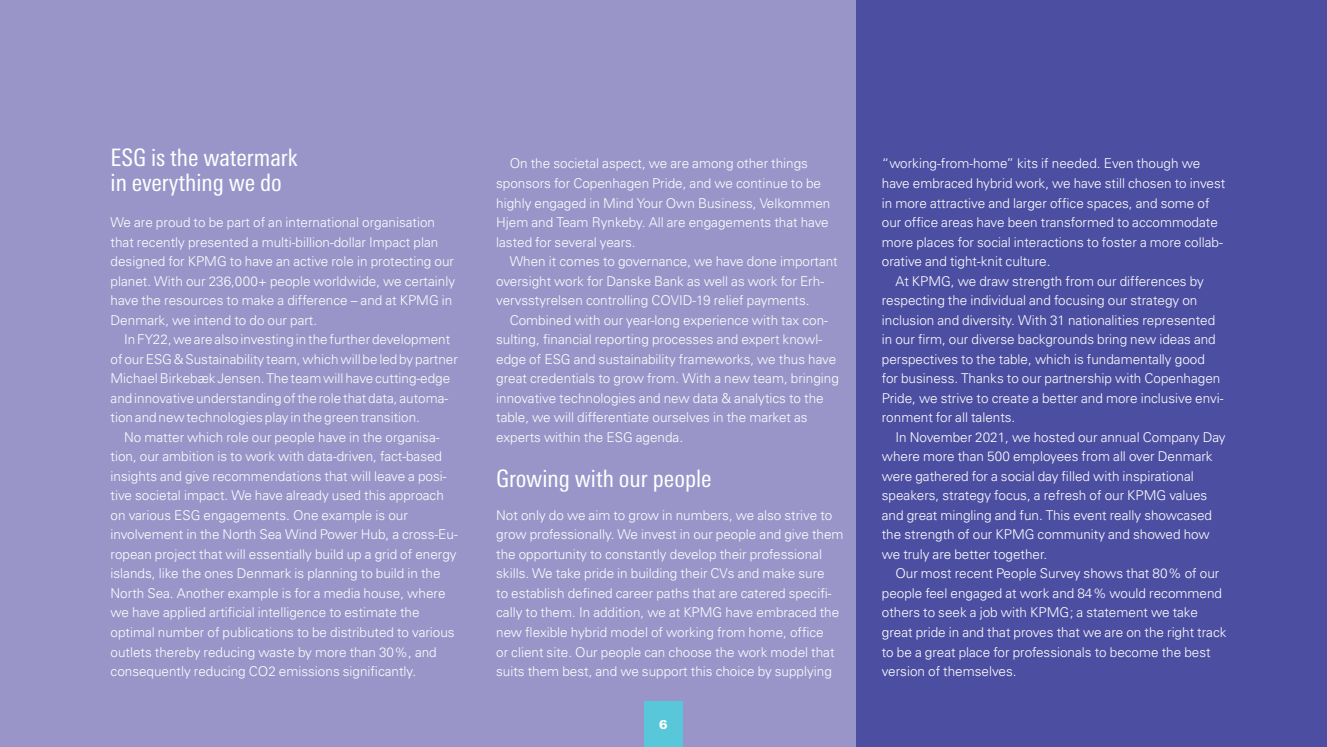
<style>
.page{position:relative;width:1327px;height:747px;background:#fff}
.page>*{position:absolute;margin:0;border:0;box-sizing:border-box;transform-origin:0 0}
.H4___2_lines___16_16{font:condensed 24px/24.8px "Universfor KPMG";color:#fff}
.H4___1_line___16_16{font:condensed 24px "Universfor KPMG";color:#fff}
.Copy_w_Indent___9_13{font:300 13.5px/19.5px "Universfor KPMG";color:#fff}
.Copy___9_13{font:300 13.5px/19.5px "Universfor KPMG";color:#fff}
.t1{font:900 12.75px "Universfor KPMG";color:#fff}
</style>
<div class="page">
<div style="left:0;top:0;width:1327px;height:746px;background:#9995c8"></div>
<div style="left:856px;top:0;width:471px;height:746px;background:#4c4fa1"></div>
<div style="left:644px;top:701px;width:38px;height:45px;background:#57c7d9"></div>
<p class="H4___2_lines___16_16" style="left:111px;top:145px;width:189px">ESG is the watermark in everything we do</p>
<p class="Copy___9_13" style="left:111px;top:212px;width:346px">We are proud to be part of an international organisation that recently presented a multi-billion-dollar Impact plan designed for KPMG to have an active role in protecting our planet. With our 236,000+ people worldwide, we certainly have the resources to make a difference – and at KPMG in Denmark, we intend to do our part.</p>
<p class="Copy_w_Indent___9_13" style="left:111px;top:329px;width:349px;text-indent:14px">In FY22, we are also investing in the further development of our ESG &amp; Sustainability team, which will be led by partner Michael Birkebæk Jensen. The team will have cutting-edge and innovative understanding of the role that data, automa&shy;tion and new technologies play in the green transition.</p>
<p class="Copy_w_Indent___9_13" style="left:111px;top:427px;width:349px;text-indent:14px">No matter which role our people have in the organisa&shy;tion, our ambition is to work with data-driven, fact-based insights and give recommendations that will leave a posi&shy;tive societal impact. We have already used this approach on various ESG engagements. One example is our involvement in the North Sea Wind Power Hub, a cross-Eu&shy;ropean project that will essentially build up a grid of energy islands, like the ones Denmark is planning to build in the North Sea. Another example is for a media house, where we have applied artificial intelligence to estimate the optimal number of publications to be distributed to various outlets thereby reducing waste by more than 30%, and consequently reducing CO2 emissions significantly.</p>
<p class="Copy_w_Indent___9_13" style="left:496px;top:154px;width:336px;text-indent:14px">On the societal aspect, we are among other things sponsors for Copenhagen Pride, and we continue to be highly engaged in Mind Your Own Business, Velkommen Hjem and Team Rynkeby. All are engagements that have lasted for several years.</p>
<p class="Copy_w_Indent___9_13" style="left:496px;top:251px;width:343px;text-indent:14px">When it comes to governance, we have done important oversight work for Danske Bank as well as work for Erh&shy;vervsstyrelsen controlling COVID-19 relief payments.</p>
<p class="Copy_w_Indent___9_13" style="left:496px;top:310px;width:344px;text-indent:14px">Combined with our year-long experience with tax con&shy;sulting, financial reporting processes and expert knowl&shy;edge of ESG and sustainability frameworks, we thus have great credentials to grow from. With a new team, bringing innovative technologies and new data &amp; analytics to the table, we will differentiate ourselves in the market as experts within the ESG agenda.</p>
<p class="H4___1_line___16_16" style="left:496px;top:464px;width:217px">Growing with our people</p>
<p class="Copy___9_13" style="left:496px;top:505px;width:349px">Not only do we aim to grow in numbers, we also strive to grow professionally. We invest in our people and give them the opportunity to constantly develop their professional skills. We take pride in building their CVs and make sure<br>to establish defined career paths that are catered specifi&shy;cally to them. In addition, we at KPMG have embraced the new flexible hybrid model of working from home, office<br>or client site. Our people can choose the work model that suits them best, and we support this choice by supplying</p>
<p class="t1" style="left:659px;top:716px;width:10px">6</p>
<p class="Copy___9_13" style="left:882px;top:154px;width:345px">“working-from-home” kits if needed. Even though we have embraced hybrid work, we have still chosen to invest in more attractive and larger office spaces, and some of our office areas have been transformed to accommodate more places for social interactions to foster a more collab&shy;orative and tight-knit culture.</p>
<p class="Copy_w_Indent___9_13" style="left:882px;top:271px;width:343px;text-indent:14px">At KPMG, we draw strength from our differences by respecting the individual and focusing our strategy on inclusion and diversity. With 31 nationalities represented in our firm, our diverse backgrounds bring new ideas and perspectives to the table, which is fundamentally good for business. Thanks to our partnership with Copenhagen Pride, we strive to create a better and more inclusive envi&shy;ronment for all talents.</p>
<p class="Copy_w_Indent___9_13" style="left:882px;top:427px;width:345px;text-indent:14px">In November 2021, we hosted our annual Company Day where more than 500 employees from all over Denmark were gathered for a social day filled with inspirational speakers, strategy focus, a refresh of our KPMG values and great mingling and fun. This event really showcased the strength of our KPMG community and showed how we truly are better together.</p>
<p class="Copy_w_Indent___9_13" style="left:882px;top:563px;width:346px;text-indent:14px">Our most recent People Survey shows that 80% of our people feel engaged at work and 84% would recommend others to seek a job with KPMG; a statement we take great pride in and that proves that we are on the right track to be a great place for professionals to become the best version of themselves.</p>
</div>
